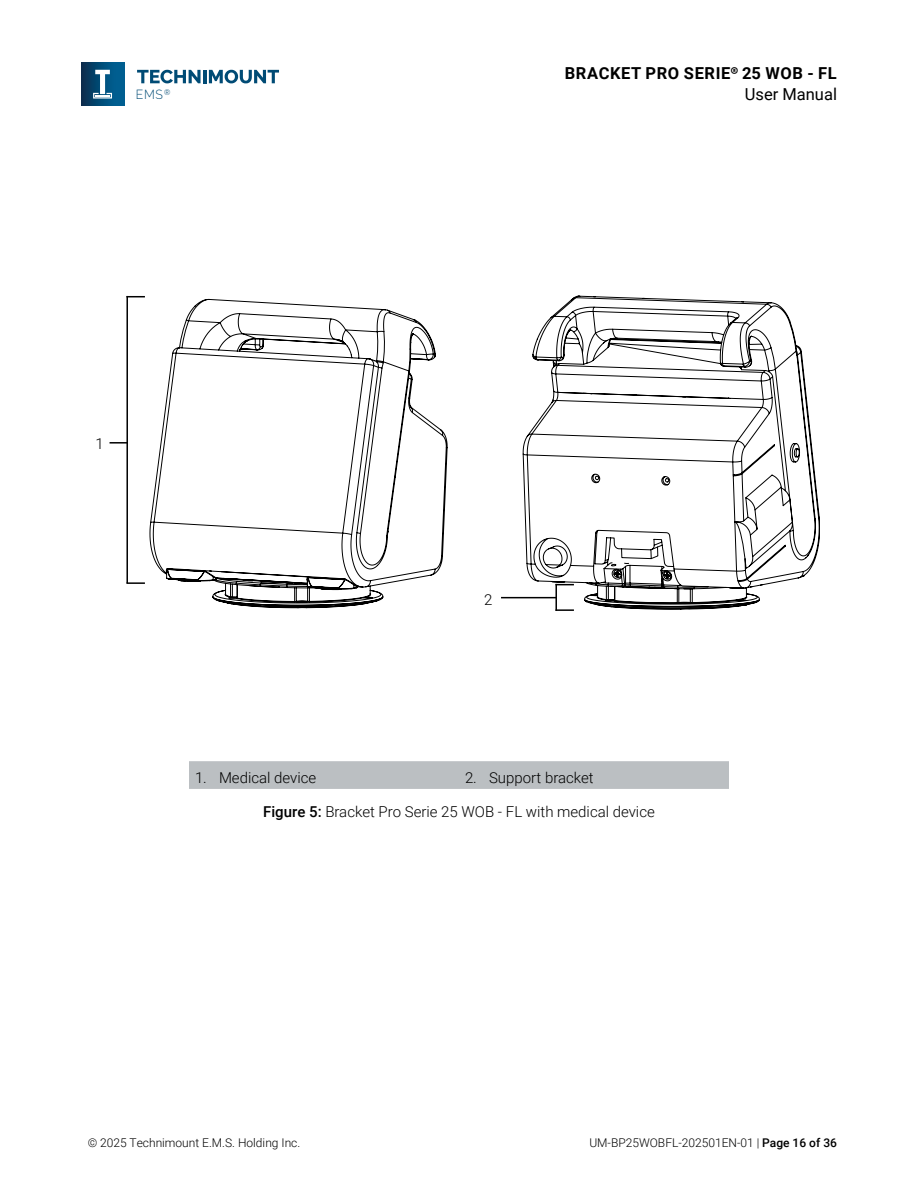
<style>
.page{position:relative;width:918px;height:1188px;background:#fff}
.page>*{position:absolute;margin:0;border:0;box-sizing:border-box;transform-origin:0 0}
.t1{font:700 16.5px "Roboto";letter-spacing:.035em;color:#000}
.t2{font:16.5px "Roboto";color:#000}
.t3{font:300 15px "Roboto";color:#000}
.t4{font:300 13.2px "Raleway";color:#004b75;scale:.93 1}
.t5{font:300 12px "Roboto";color:#000}
.t6{font:8.1px "Raleway";color:#004b75;scale:.93 1}
.s1{font-family:"Barlow"}
.s2{font-weight:500}
</style>
<div class="page">
<svg style="left:137px;top:70px;width:12px;height:13px"></svg>
<div style="left:81px;top:62px;width:43px;height:43px;background:linear-gradient(to right,#083051,#00689d)"></div>
<svg style="left:93px;top:70px;width:19px;height:29px"></svg>
<svg style="left:150px;top:69px;width:298px;height:539px"></svg>
<svg style="left:523px;top:296px;width:297px;height:313px"></svg>
<svg style="left:557px;top:584px;width:17px;height:1px"></svg>
<svg style="left:557px;top:609px;width:17px;height:2px"></svg>
<hr style="left:555px;top:584px;width:2px;height:27px;background:#000">
<hr style="left:501px;top:597px;width:56px;height:1px;background:#000">
<svg style="left:128px;top:296px;width:17px;height:1px"></svg>
<svg style="left:126px;top:582px;width:19px;height:2px"></svg>
<hr style="left:126px;top:296px;width:2px;height:287px;background:#000">
<svg style="left:110px;top:442px;width:17px;height:2px"></svg>
<div style="left:189px;top:761px;width:540px;height:28px;background:#bbbfc2"></div>
<p class="t1" style="left:565px;top:62px;width:273px">BRACKET PRO SERIE<span class="s1">®</span> 25 WOB - FL</p>
<p class="t4" style="left:136px;top:87px;width:31px">EMS</p>
<p class="t2" style="left:745px;top:83px;width:94px">User Manual</p>
<p class="t6" style="left:164px;top:87px;width:8px">®</p>
<p class="t3" style="left:96px;top:433px;width:10px">1</p>
<p class="t3" style="left:484px;top:589px;width:10px">2</p>
<p class="t3" style="left:195px;top:767px;width:123px">1. Medical device</p>
<p class="t3" style="left:465px;top:767px;width:130px">2. Support bracket</p>
<p class="t3" style="left:263px;top:801px;width:393px"><span class="s2">Figure 5:</span> Bracket Pro Serie 25 WOB - FL with medical device</p>
<p class="t5" style="left:88px;top:1134px;width:214px">© 2025 Technimount E.M.S. Holding Inc.</p>
<p class="t5" style="left:589px;top:1134px;width:249px">UM-BP25WOBFL-202501EN-01 | <span class="s2">Page 16 of 36</span></p>
</div>
